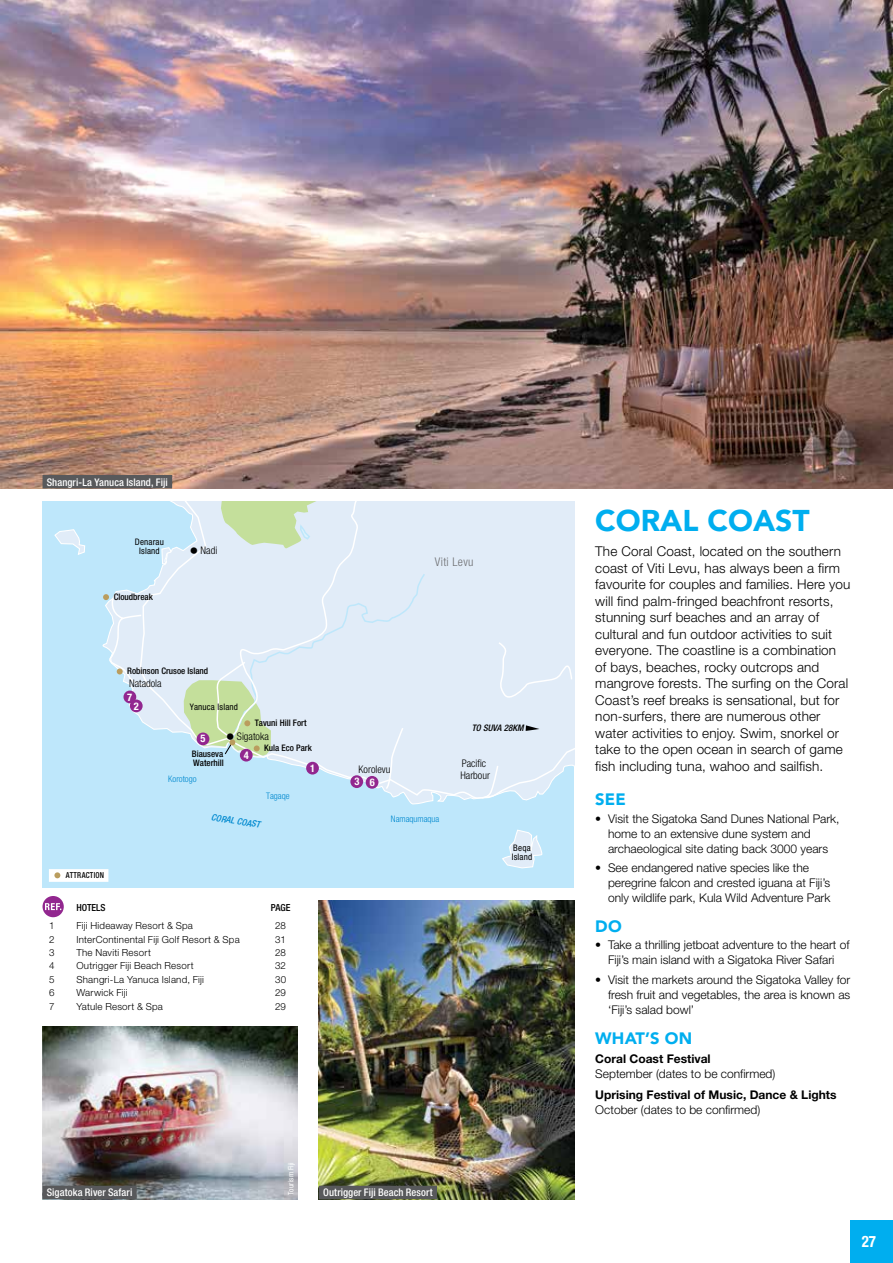
<style>
.page{position:relative;width:893px;height:1263px;background:#fff}
.page>*{position:absolute;margin:0;border:0;box-sizing:border-box;transform-origin:0 0}
.t1{font:900 30px "Avenir";color:#00aeef}
.t2{font:900 16.5px "Avenir";letter-spacing:.01em;color:#00aeef}
.t3{font:700 condensed 15.75px "Helvetica Neue LT Std";color:#fff;scale:.95 1}
.t4{font:300 13.5px/16.5px "Helvetica Neue LT Std";letter-spacing:.01em;color:#000}
.t5{font:300 12px/15px "Helvetica Neue LT Std";color:#000}
.t6{font:700 12px "Helvetica Neue LT Std";color:#000}
.t7{font:300 condensed 12px "Helvetica Neue LT Std";letter-spacing:.03em;color:#6d6e71}
.t8{font:500 condensed 10.5px "Helvetica Neue LT Std";letter-spacing:.01em;color:#fff}
.t9{font:300 condensed 10.5px/12.6px "Helvetica Neue LT Std";color:#000}
.t10{font:700 condensed 10.5px "Helvetica Neue LT Std";color:#fff}
.t11{font:300 9.75px "Helvetica Neue LT Std";letter-spacing:.02em;color:#000}
.t12{font:500 condensed 9.75px "Helvetica Neue LT Std";color:#000}
.t13{font:500 condensed 9px/9px "Helvetica Neue LT Std";color:#000}
.t14{font:condensed 9px/9px "Helvetica Neue LT Std";letter-spacing:.02em;color:#000}
.t15{font:300 condensed 9px "Helvetica Neue LT Std";color:#0089cf}
.t16{font:italic 500 condensed 9px "Helvetica Neue LT Std";color:#000}
.t17{font:italic 500 condensed 9px "Helvetica Neue LT Std";color:#0089cf}
.t18{font:500 condensed 8.25px "Helvetica Neue LT Std";letter-spacing:.035em;color:#000;scale:.9 1}
.t19{font:condensed 7.5px "Helvetica Neue LT Std";letter-spacing:.015em;color:#fff}
.s1{font-weight:700;font-stretch:normal;font-size:18px}
</style>
<div class="page">
<div style="left:850px;top:1220px;width:43px;height:43px;background:#00aeef"></div>
<div style="left:43px;top:896px;width:21px;height:21px;background:#92278f;border-radius:50%"></div>
<svg style="left:45px;top:903px;width:16px;height:7px"></svg>
<img style="left:0;top:0;width:893px;height:488px">
<div style="left:43px;top:475px;width:129px;height:13px;background:#58595b"></div>
<div style="left:43px;top:501px;width:531px;height:387px;background:#bee7fb"></div>
<svg style="left:502px;top:830px;width:41px;height:39px"></svg>
<svg style="left:54px;top:529px;width:31px;height:26px"></svg>
<svg style="left:107px;top:501px;width:467px;height:298px"></svg>
<div style="left:130px;top:699px;width:13px;height:13px;background:#92278f;border-radius:50%"></div>
<div style="left:306px;top:762px;width:13px;height:12px;background:#92278f;border-radius:50%"></div>
<div style="left:240px;top:749px;width:13px;height:12px;background:#92278f;border-radius:50%"></div>
<div style="left:350px;top:775px;width:13px;height:13px;background:#92278f;border-radius:50%"></div>
<svg style="left:526px;top:725px;width:13px;height:6px"></svg>
<div style="left:123px;top:690px;width:13px;height:13px;background:#92278f;border-radius:50%"></div>
<div style="left:366px;top:776px;width:12px;height:13px;background:#92278f;border-radius:50%"></div>
<svg style="left:103px;top:594px;width:6px;height:6px"></svg>
<svg style="left:117px;top:668px;width:6px;height:6px"></svg>
<svg style="left:184px;top:680px;width:87px;height:76px;background:#c9dcb6"></svg>
<img style="left:43px;top:1026px;width:255px;height:173px">
<img style="left:319px;top:901px;width:255px;height:298px">
<div style="left:43px;top:1186px;width:94px;height:13px;background:#58595b"></div>
<div style="left:319px;top:1186px;width:118px;height:13px;background:#58595b"></div>
<svg style="left:49px;top:869px;width:59px;height:13px"></svg>
<p class="t8" style="left:47px;top:475px;width:123px">Shangri-La Yanuca Island, Fiji</p>
<p class="t14" style="left:135px;top:537px;width:31px;text-align:center">Denarau<br>Island</p>
<p class="t13" style="left:114px;top:592px;width:41px">Cloudbreak</p>
<p class="t9" style="left:190px;top:544px;width:29px"><span class="s1">•</span> Nadi</p>
<p class="t13" style="left:127px;top:666px;width:82px">Robinson Crusoe Island</p>
<p class="t9" style="left:129px;top:677px;width:34px">Natadola</p>
<p class="t10" style="left:127px;top:690px;width:7px">7</p>
<p class="t10" style="left:134px;top:700px;width:7px">2</p>
<p class="t14" style="left:190px;top:702px;width:50px">Yanuca Island</p>
<p class="t13" style="left:255px;top:718px;width:53px">Tavuni Hill Fort</p>
<p class="t13" style="left:264px;top:744px;width:49px">Kula Eco Park</p>
<p class="t9" style="left:226px;top:730px;width:44px"><span class="s1">•</span> Sigatoka</p>
<p class="t10" style="left:201px;top:732px;width:7px">5</p>
<p class="t13" style="left:192px;top:749px;width:34px">Biauseva<br>Waterhill</p>
<p class="t10" style="left:244px;top:749px;width:7px">4</p>
<p class="t10" style="left:310px;top:762px;width:7px">1</p>
<p class="t18" style="left:66px;top:870px;width:44px">ATTRACTION</p>
<p class="t15" style="left:168px;top:774px;width:30px">Korotogo</p>
<p class="t15" style="left:266px;top:791px;width:25px">Tagaqe</p>
<p class="t17" style="left:212px;top:811px;width:51px;rotate:9deg">CORAL COAST</p>
<p class="t12" style="left:77px;top:901px;width:31px">HOTELS</p>
<p class="t12" style="left:271px;top:901px;width:21px">PAGE</p>
<p class="t11" style="left:49px;top:920px;width:7px">1</p>
<p class="t11" style="left:77px;top:920px;width:118px">Fiji Hideaway Resort &amp; Spa</p>
<p class="t11" style="left:275px;top:920px;width:12px">28</p>
<p class="t11" style="left:49px;top:933px;width:7px">2</p>
<p class="t11" style="left:77px;top:933px;width:165px">InterContinental Fiji Golf Resort &amp; Spa</p>
<p class="t11" style="left:275px;top:933px;width:12px">31</p>
<p class="t11" style="left:49px;top:946px;width:7px">3</p>
<p class="t11" style="left:77px;top:946px;width:76px">The Naviti Resort</p>
<p class="t11" style="left:275px;top:946px;width:12px">28</p>
<p class="t11" style="left:49px;top:960px;width:7px">4</p>
<p class="t11" style="left:76px;top:960px;width:119px">Outrigger Fiji Beach Resort</p>
<p class="t11" style="left:275px;top:960px;width:12px">32</p>
<p class="t11" style="left:49px;top:973px;width:7px">5</p>
<p class="t11" style="left:76px;top:973px;width:129px">Shangri-La Yanuca Island, Fiji</p>
<p class="t11" style="left:275px;top:973px;width:13px">30</p>
<p class="t11" style="left:49px;top:987px;width:7px">6</p>
<p class="t11" style="left:76px;top:987px;width:53px">Warwick Fiji</p>
<p class="t11" style="left:275px;top:987px;width:12px">29</p>
<p class="t11" style="left:49px;top:1000px;width:7px">7</p>
<p class="t11" style="left:76px;top:1000px;width:88px">Yatule Resort &amp; Spa</p>
<p class="t11" style="left:275px;top:1000px;width:12px">29</p>
<p class="t7" style="left:435px;top:555px;width:40px">Viti Levu</p>
<p class="t16" style="left:472px;top:722px;width:53px">TO SUVA 28KM</p>
<p class="t9" style="left:359px;top:762px;width:33px">Korolevu</p>
<p class="t9" style="left:460px;top:757px;width:31px">Pacific<br>Harbour</p>
<p class="t10" style="left:355px;top:775px;width:7px">3</p>
<p class="t10" style="left:370px;top:776px;width:7px">6</p>
<p class="t15" style="left:391px;top:814px;width:50px">Namaqumaqua</p>
<p class="t14" style="left:512px;top:843px;width:22px">Beqa<br>Island</p>
<p class="t19" style="left:286px;top:1195px;width:34px;rotate:-90deg">Tourism Fiji</p>
<p class="t8" style="left:47px;top:1186px;width:87px">Sigatoka River Safari</p>
<p class="t8" style="left:323px;top:1186px;width:111px">Outrigger Fiji Beach Resort</p>
<h1 class="t1" style="left:595px;top:495px;width:216px">CORAL COAST</h1>
<p class="t4" style="left:595px;top:543px;width:257px">The Coral Coast, located on the southern coast of Viti Levu, has always been a firm favourite for couples and families. Here you will find palm-fringed beachfront resorts, stunning surf beaches and an array of cultural and fun outdoor activities to suit everyone. The coastline is a combination of bays, beaches, rocky outcrops and mangrove forests. The surfing on the Coral Coast’s reef breaks is sensational, but for non-surfers, there are numerous other water activities to enjoy. Swim, snorkel or take to the open ocean in search of game fish including tuna, wahoo and sailfish.</p>
<p class="t2" style="left:595px;top:785px;width:32px">SEE</p>
<p class="t5" style="left:608px;top:810px;width:233px;text-indent:-13px">• Visit the Sigatoka Sand Dunes National Park, home to an extensive dune system and archaeological site dating back 3000 years</p>
<p class="t5" style="left:608px;top:860px;width:224px;text-indent:-13px">• See endangered native species like the peregrine falcon and crested iguana at Fiji’s only wildlife park, Kula Wild Adventure Park</p>
<p class="t2" style="left:595px;top:912px;width:28px">DO</p>
<p class="t5" style="left:595px;top:937px;width:256px;text-align:center">• Take a thrilling jetboat adventure to the heart of<br>Fiji’s main island with a Sigatoka River Safari</p>
<p class="t5" style="left:608px;top:972px;width:244px;text-align:justify;text-indent:-13px">• Visit the markets around the Sigatoka Valley for fresh fruit and vegetables, the area is known as ‘Fiji’s salad bowl’</p>
<p class="t2" style="left:595px;top:1024px;width:98px">WHAT’S ON</p>
<p class="t6" style="left:595px;top:1051px;width:117px">Coral Coast Festival</p>
<p class="t5" style="left:595px;top:1066px;width:182px">September (dates to be confirmed)</p>
<p class="t6" style="left:595px;top:1087px;width:243px">Uprising Festival of Music, Dance &amp; Lights</p>
<p class="t5" style="left:595px;top:1101px;width:166px">October (dates to be confirmed)</p>
<p class="t3" style="left:862px;top:1232px;width:16px">27</p>
</div>
